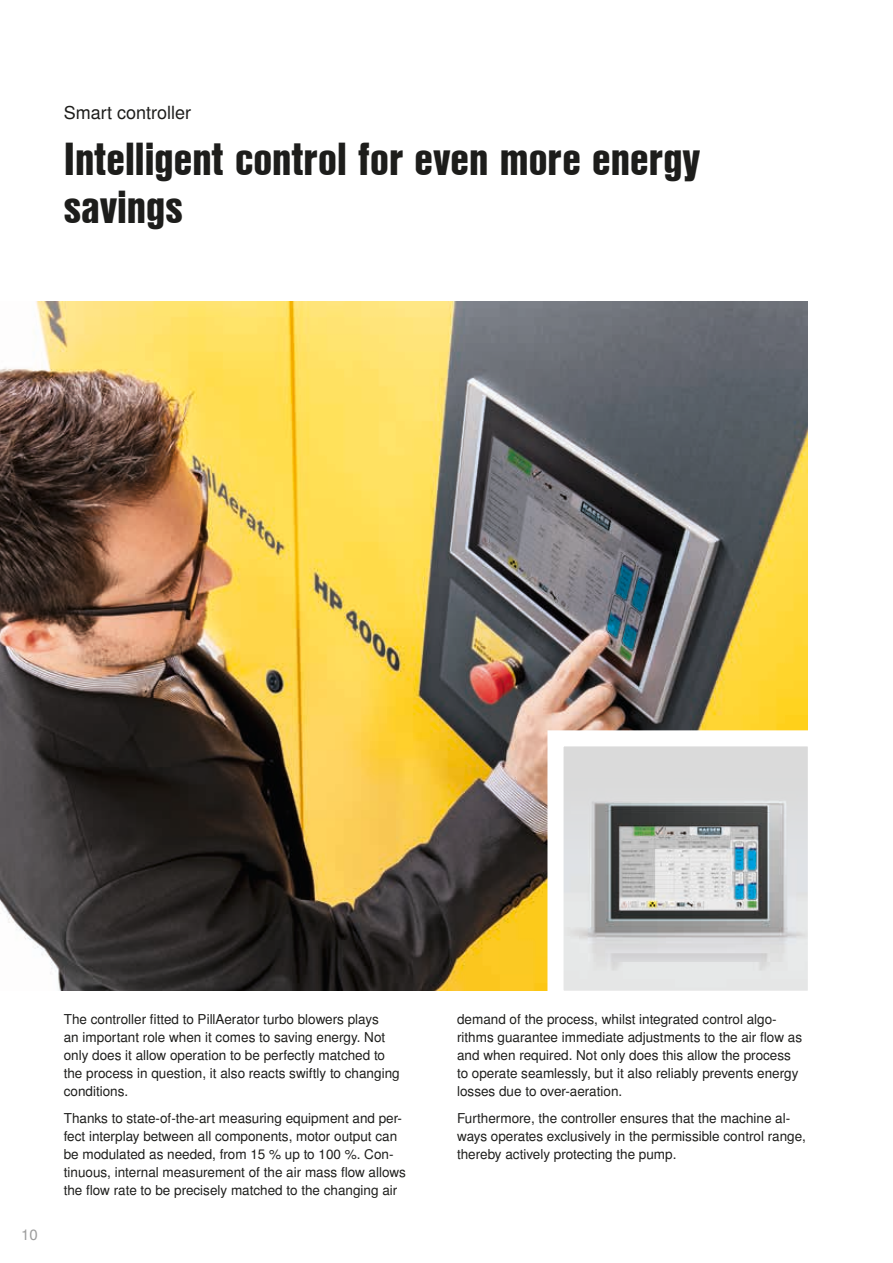
<style>
.page{position:relative;width:893px;height:1263px;background:#fff}
.page>*{position:absolute;margin:0;border:0;box-sizing:border-box;transform-origin:0 0}
.t1{font:45px/48px "Nimbus San L Bla Con";color:#1d1d1b}
.t2{font:18px "Nimbus San L";color:#1d1d1b}
.t3{font:15px "Nimbus San L";color:#9d9d9d}
.t4{font:13.5px/18px "Nimbus San L";color:#1d1d1b}
</style>
<div class="page">
<img style="left:0;top:302px;width:808px;height:689px">
<img style="left:564px;top:747px;width:243px;height:243px">
<h2 class="t2" style="left:64px;top:102px;width:129px">Smart controller</h2>
<h1 class="t1" style="left:64px;top:133px;width:638px">Intelligent control for even more energy savings</h1>
<p class="t3" style="left:21px;top:1225px;width:18px">10</p>
<p class="t4" style="left:64px;top:1011px;width:337px">The controller fitted to PillAerator turbo blowers plays<br>an important role when it comes to saving energy. Not only does it allow operation to be perfectly matched to the process in question, it also reacts swiftly to changing conditions.</p>
<p class="t4" style="left:64px;top:1110px;width:344px">Thanks to state-of-the-art measuring equipment and per&shy;fect interplay between all components, motor output can be modulated as needed, from 15 % up to 100 %. Con&shy;tinuous, internal measurement of the air mass flow allows the flow rate to be precisely matched to the changing air</p>
<p class="t4" style="left:457px;top:1011px;width:346px">demand of the process, whilst integrated control algo&shy;rithms guarantee immediate adjustments to the air flow as and when required. Not only does this allow the process to operate seamlessly, but it also reliably prevents energy losses due to over-aeration.</p>
<p class="t4" style="left:457px;top:1110px;width:350px">Furthermore, the controller ensures that the machine al&shy;ways operates exclusively in the permissible control range, thereby actively protecting the pump.</p>
</div>
